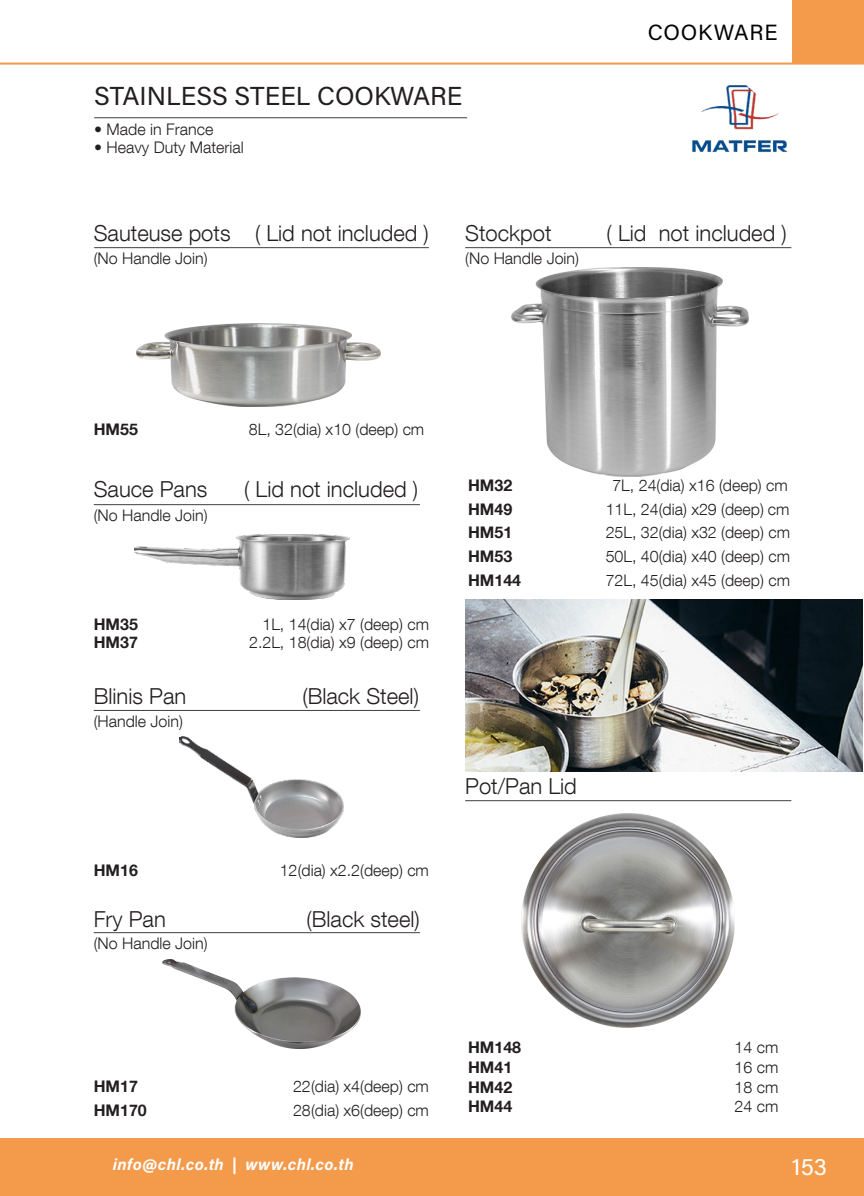
<style>
.page{position:relative;width:864px;height:1196px;background:#fff}
.page>*{position:absolute;margin:0;border:0;box-sizing:border-box;transform-origin:0 0}
.Main_product_header{font:26px "Acumin Pro";color:#231f20}
.t1{font:24px "Acumin Pro";color:#fff}
.Product_description{font:300 22px "Helvetica Neue LT Com";color:#231f20}
.Product_text_with_pa{font:300 22px "Helvetica Neue LT Com";color:#231f20}
.t2{font:22px "Acumin Pro";letter-spacing:.035em;color:#040503}
.Product_text_with_pa-2{font:300 16px "Helvetica Neue LT Com";color:#231f20}
.Product_text_with_pa-3{font:700 16px "Helvetica Neue LT Com";color:#231f20}
.Product_description-2{font:300 16px "Helvetica Neue LT Com";color:#231f20}
.t3{font:italic 700 16px "Acumin Pro";letter-spacing:.025em;color:#fff}
</style>
<div class="page">
<div style="left:0;top:1137px;width:864px;height:58px;background:#f39b4b"></div>
<div style="left:792px;top:0;width:72px;height:63px;background:#f39b4b"></div>
<hr style="left:0;top:63px;width:864px;height:2px;background:#f39b4d">
<hr style="left:94px;top:117px;width:373px;height:1px;background:#3d3f41">
<hr style="left:94px;top:247px;width:335px;height:1px;background:#3d3f41">
<hr style="left:465px;top:247px;width:326px;height:1px;background:#3d3f41">
<hr style="left:94px;top:504px;width:326px;height:1px;background:#3d3f41">
<hr style="left:94px;top:709px;width:326px;height:1px;background:#3d3f41">
<hr style="left:94px;top:932px;width:326px;height:1px;background:#3d3f41">
<hr style="left:465px;top:800px;width:326px;height:1px;background:#3d3f41">
<img style="left:692px;top:85px;width:96px;height:67px">
<img style="left:511px;top:268px;width:237px;height:209px">
<img style="left:522px;top:813px;width:213px;height:213px">
<img style="left:134px;top:534px;width:215px;height:65px">
<img style="left:136px;top:323px;width:245px;height:83px">
<img style="left:179px;top:736px;width:165px;height:101px">
<img style="left:163px;top:959px;width:197px;height:89px">
<img style="left:465px;top:599px;width:398px;height:172px">
<p class="Main_product_header" style="left:94px;top:78px;width:370px">STAINLESS STEEL COOKWARE</p>
<p class="Product_description-2" style="left:94px;top:119px;width:121px">• Made in France</p>
<p class="Product_description-2" style="left:94px;top:137px;width:151px">• Heavy Duty Material</p>
<h3 class="t2" style="left:648px;top:17px;width:131px">COOKWARE</h3>
<p class="Product_description" style="left:94px;top:219px;width:337px">Sauteuse pots ( Lid not included )</p>
<p class="Product_description" style="left:465px;top:219px;width:88px">Stockpot</p>
<p class="Product_description" style="left:607px;top:219px;width:182px">( Lid not included )</p>
<p class="Product_text_with_pa-2" style="left:94px;top:248px;width:115px">(No Handle Join)</p>
<p class="Product_text_with_pa-2" style="left:465px;top:248px;width:115px">(No Handle Join)</p>
<p class="Product_text_with_pa-3" style="left:94px;top:419px;width:46px">HM55</p>
<p class="Product_text_with_pa-2" style="left:249px;top:419px;width:177px">8L, 32(dia) x10 (deep) cm</p>
<p class="Product_text_with_pa" style="left:94px;top:475px;width:115px">Sauce Pans</p>
<p class="Product_text_with_pa" style="left:244px;top:475px;width:175px">( Lid not included )</p>
<p class="Product_text_with_pa-2" style="left:94px;top:505px;width:115px">(No Handle Join)</p>
<p class="Product_text_with_pa-3" style="left:94px;top:614px;width:46px">HM35</p>
<p class="Product_text_with_pa-2" style="left:262px;top:615px;width:168px">1L, 14(dia) x7 (deep) cm</p>
<p class="Product_text_with_pa-3" style="left:94px;top:632px;width:46px">HM37</p>
<p class="Product_text_with_pa-2" style="left:249px;top:633px;width:181px">2.2L, 18(dia) x9 (deep) cm</p>
<p class="Product_description" style="left:94px;top:683px;width:94px">Blinis Pan</p>
<p class="Product_description" style="left:302px;top:683px;width:118px">(Black Steel)</p>
<p class="Product_text_with_pa-2" style="left:94px;top:711px;width:91px">(Handle Join)</p>
<p class="Product_text_with_pa-3" style="left:94px;top:860px;width:46px">HM16</p>
<p class="Product_text_with_pa-2" style="left:280px;top:860px;width:151px">12(dia) x2.2(deep) cm</p>
<p class="Product_description" style="left:94px;top:905px;width:74px">Fry Pan</p>
<p class="Product_description" style="left:307px;top:905px;width:115px">(Black steel)</p>
<p class="Product_text_with_pa-2" style="left:94px;top:933px;width:115px">(No Handle Join)</p>
<p class="Product_text_with_pa-3" style="left:94px;top:1076px;width:46px">HM17</p>
<p class="Product_text_with_pa-2" style="left:293px;top:1076px;width:137px">22(dia) x4(deep) cm</p>
<p class="Product_text_with_pa-3" style="left:94px;top:1099px;width:55px">HM170</p>
<p class="Product_text_with_pa-2" style="left:293px;top:1100px;width:137px">28(dia) x6(deep) cm</p>
<p class="Product_text_with_pa-3" style="left:468px;top:475px;width:46px">HM32</p>
<p class="Product_text_with_pa-2" style="left:612px;top:475px;width:177px">7L, 24(dia) x16 (deep) cm</p>
<p class="Product_text_with_pa-3" style="left:468px;top:499px;width:46px">HM49</p>
<p class="Product_text_with_pa-2" style="left:606px;top:499px;width:185px">11L, 24(dia) x29 (deep) cm</p>
<p class="Product_text_with_pa-3" style="left:468px;top:522px;width:46px">HM51</p>
<p class="Product_text_with_pa-2" style="left:606px;top:523px;width:186px">25L, 32(dia) x32 (deep) cm</p>
<p class="Product_text_with_pa-3" style="left:468px;top:546px;width:46px">HM53</p>
<p class="Product_text_with_pa-2" style="left:606px;top:546px;width:186px">50L, 40(dia) x40 (deep) cm</p>
<p class="Product_text_with_pa-3" style="left:468px;top:570px;width:55px">HM144</p>
<p class="Product_text_with_pa-2" style="left:606px;top:570px;width:186px">72L, 45(dia) x45 (deep) cm</p>
<p class="Product_description" style="left:465px;top:772px;width:113px">Pot/Pan Lid</p>
<p class="Product_text_with_pa-3" style="left:468px;top:1037px;width:55px">HM148</p>
<p class="Product_text_with_pa-2" style="left:735px;top:1037px;width:45px">14 cm</p>
<p class="Product_text_with_pa-3" style="left:468px;top:1056px;width:46px">HM41</p>
<p class="Product_text_with_pa-2" style="left:735px;top:1057px;width:45px">16 cm</p>
<p class="Product_text_with_pa-3" style="left:468px;top:1076px;width:46px">HM42</p>
<p class="Product_text_with_pa-2" style="left:735px;top:1076px;width:45px">18 cm</p>
<p class="Product_text_with_pa-3" style="left:468px;top:1096px;width:46px">HM44</p>
<p class="Product_text_with_pa-2" style="left:735px;top:1096px;width:45px">24 cm</p>
<p class="t3" style="left:113px;top:1152px;width:242px">info@chl.co.th | www.chl.co.th</p>
<h2 class="t1" style="left:792px;top:1150px;width:37px">153</h2>
</div>
